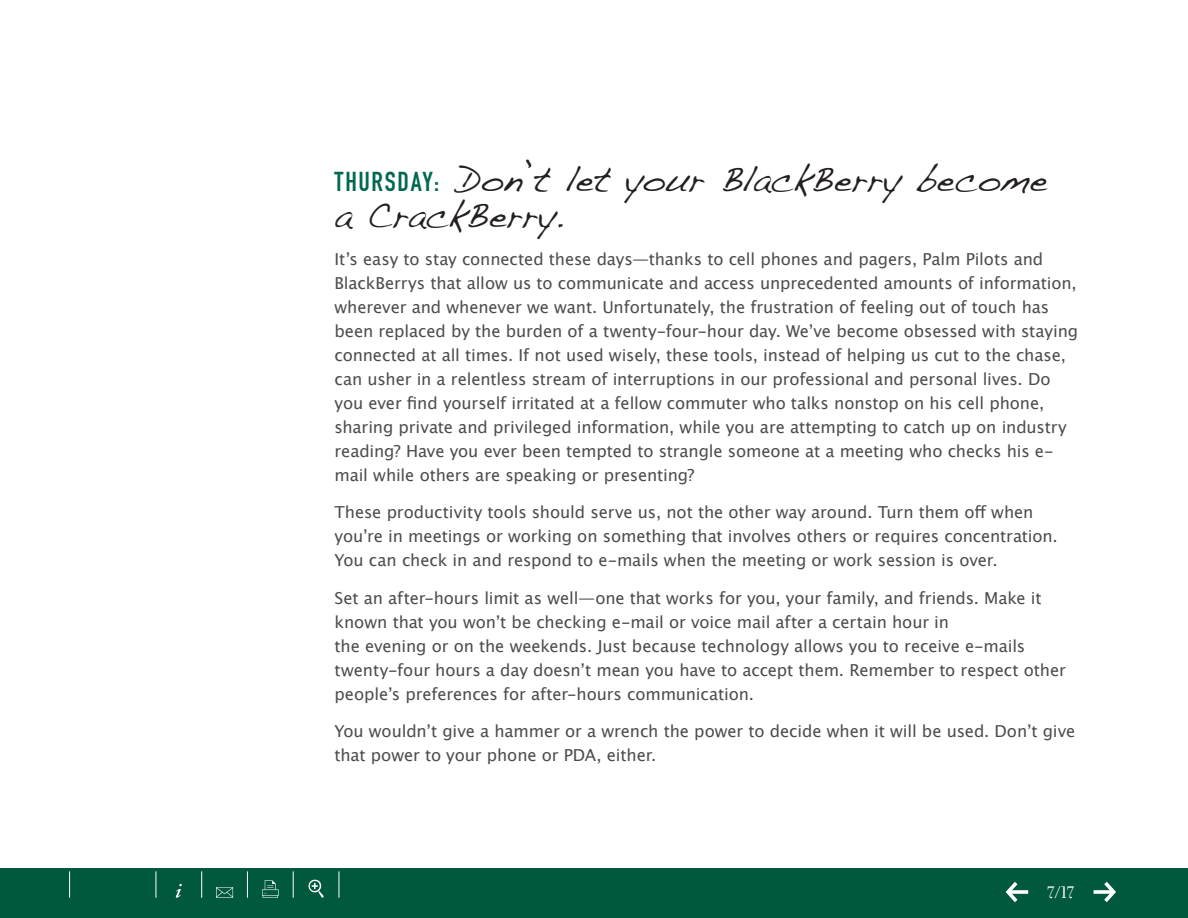
<style>
.page{position:relative;width:1188px;height:918px;background:#fff}
.page>*{position:absolute;margin:0;border:0;box-sizing:border-box;transform-origin:0 0}
.t1{font:36px/36px "Handwriting Dakota";color:#231f20}
.t2{font:18px "Filosofia OT";color:#fff}
.t3{font:16.5px/24px "Lucida Grande";letter-spacing:-.005em;color:#4d4d4f}
.s1{font-family:"DIN Engschrift";font-size:27px;color:#006851}
</style>
<div class="page">
<div style="left:0;top:868px;width:1188px;height:50px;background:#00583d"></div>
<svg style="left:69px;top:871px;width:1px;height:27px"></svg>
<svg style="left:156px;top:871px;width:1px;height:27px"></svg>
<svg style="left:201px;top:871px;width:1px;height:27px"></svg>
<svg style="left:247px;top:871px;width:1px;height:27px"></svg>
<svg style="left:293px;top:871px;width:1px;height:27px"></svg>
<svg style="left:339px;top:871px;width:1px;height:27px"></svg>
<svg style="left:1006px;top:882px;width:22px;height:20px"></svg>
<svg style="left:1094px;top:882px;width:22px;height:20px"></svg>
<svg style="left:176px;top:884px;width:6px;height:14px"></svg>
<svg style="left:309px;top:880px;width:15px;height:18px"></svg>
<svg style="left:262px;top:880px;width:17px;height:18px"></svg>
<svg style="left:216px;top:887px;width:17px;height:11px"></svg>
<h1 class="t1" style="left:334px;top:161px;width:715px"><span class="s1">THURSDAY :</span> Don’t let your BlackBerry become a CrackBerry.</h1>
<p class="t3" style="left:334px;top:247px;width:745px">It’s easy to stay connected these days—thanks to cell phones and pagers, Palm Pilots and BlackBerrys that allow us to communicate and access unprecedented amounts of information, wherever and whenever we want. Unfortunately, the frustration of feeling out of touch has been replaced by the burden of a twenty-four-hour day. We’ve become obsessed with staying connected at all times. If not used wisely, these tools, instead of helping us cut to the chase, can usher in a relentless stream of interruptions in our professional and personal lives. Do you ever find yourself irritated at a fellow commuter who talks nonstop on his cell phone, sharing private and privileged information, while you are attempting to catch up on industry reading? Have you ever been tempted to strangle someone at a meeting who checks his e&shy;mail while others are speaking or presenting?</p>
<p class="t3" style="left:334px;top:501px;width:725px">These productivity tools should serve us, not the other way around. Turn them off when you’re in meetings or working on something that involves others or requires concentration.<br>You can check in and respond to e-mails when the meeting or work session is over.</p>
<p class="t3" style="left:334px;top:586px;width:733px">Set an after-hours limit as well—one that works for you, your family, and friends. Make it known that you won’t be checking e-mail or voice mail after a certain hour in<br>the evening or on the weekends. Just because technology allows you to receive e-mails twenty-four hours a day doesn’t mean you have to accept them. Remember to respect other people’s preferences for after-hours communication.</p>
<p class="t3" style="left:334px;top:720px;width:742px">You wouldn’t give a hammer or a wrench the power to decide when it will be used. Don’t give that power to your phone or PDA, either.</p>
<p class="t2" style="left:1054px;top:882px;width:22px">/17</p>
</div>
